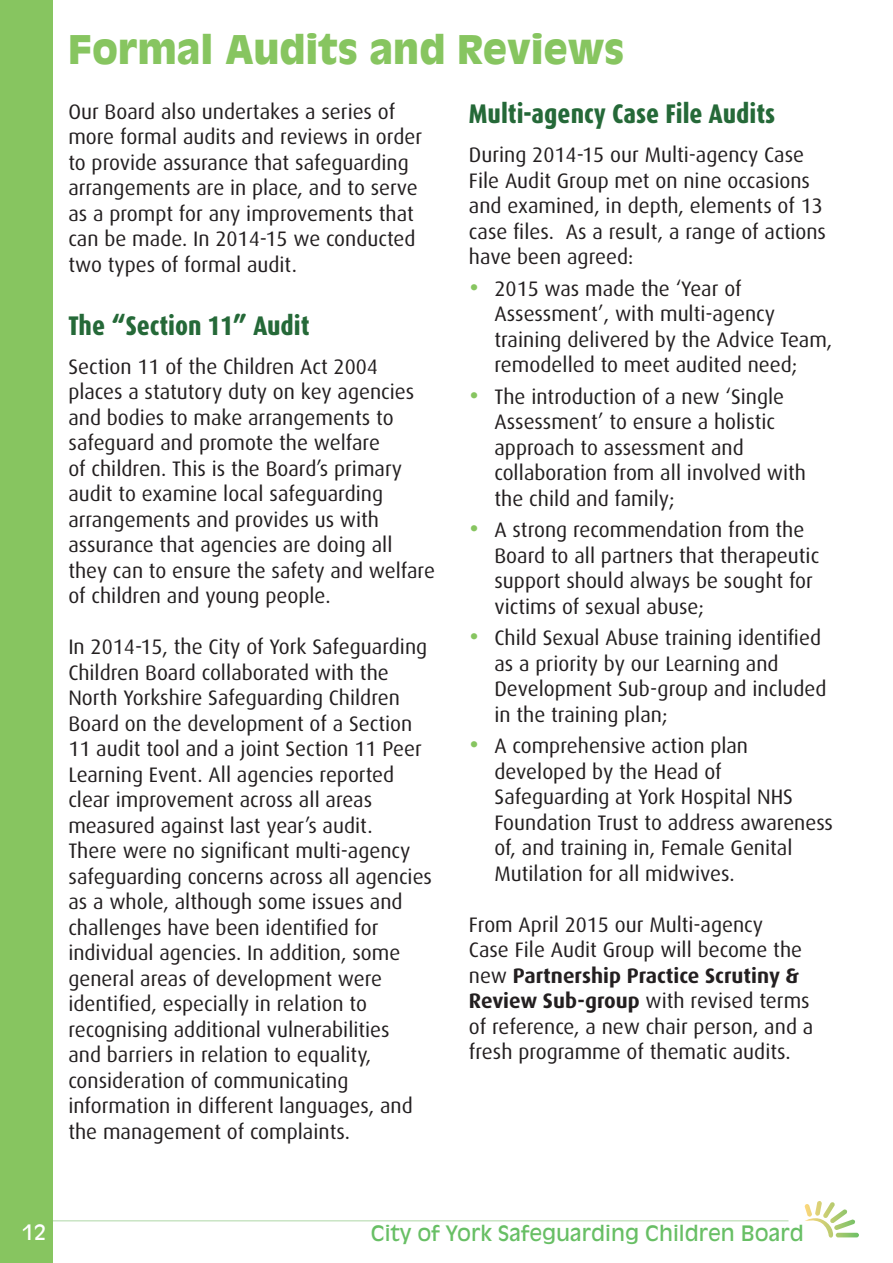
<style>
.page{position:relative;width:893px;height:1263px;background:#fff}
.page>*{position:absolute;margin:0;border:0;box-sizing:border-box;transform-origin:0 0}
.t1{font:900 39px "Antique Olive Std";color:#87c560}
.t2{font:800 27px "Dax Condensed";color:#256938}
.t3{font:21px/25.5px "Dax";color:#231f20}
.t4{font:21px "Antique Olive Std";color:#68bf65}
.t5{font:21px "Antique Olive Std";color:#fff}
.s1{font-size:33px;color:#87c560}
.s2{font-weight:700}
</style>
<div class="page">
<hr style="left:34px;top:1220px;width:754px;height:1px;background:#c9e4c4">
<svg style="left:804px;top:1201px;width:55px;height:36px"></svg>
<div style="left:0;top:0;width:52px;height:1263px;background:#87c560"></div>
<h1 class="t1" style="left:68px;top:27px;width:557px">Formal Audits and Reviews</h1>
<p class="t3" style="left:68px;top:99px;width:355px">Our Board also undertakes a series of more formal audits and reviews in order to provide assurance that safeguarding arrangements are in place, and to serve as a prompt for any improvements that can be made. In 2014-15 we conducted two types of formal audit.</p>
<p class="t2" style="left:68px;top:310px;width:243px">The “Section 11” Audit</p>
<p class="t3" style="left:68px;top:354px;width:368px">Section 11 of the Children Act 2004 places a statutory duty on key agencies and bodies to make arrangements to safeguard and promote the welfare<br>of children. This is the Board’s primary audit to examine local safeguarding arrangements and provides us with assurance that agencies are doing all they can to ensure the safety and welfare of children and young people.</p>
<p class="t3" style="left:68px;top:634px;width:365px">In 2014-15, the City of York Safeguarding Children Board collaborated with the North Yorkshire Safeguarding Children Board on the development of a Section 11 audit tool and a joint Section 11 Peer Learning Event. All agencies reported clear improvement across all areas measured against last year’s audit.<br>There were no significant multi-agency safeguarding concerns across all agencies as a whole, although some issues and challenges have been identified for individual agencies. In addition, some general areas of development were identified, especially in relation to recognising additional vulnerabilities<br>and barriers in relation to equality, consideration of communicating information in different languages, and the management of complaints.</p>
<p class="t2" style="left:469px;top:99px;width:308px">Multi-agency Case File Audits</p>
<p class="t3" style="left:469px;top:143px;width:359px">During 2014-15 our Multi-agency Case File Audit Group met on nine occasions and examined, in depth, elements of 13 case files. As a result, a range of actions have been agreed:</p>
<p class="t3" style="left:494px;top:276px;width:339px;text-indent:-26px"><span class="s1">•</span> 2015 was made the ‘Year of<br>Assessment’, with multi-agency training delivered by the Advice Team, remodelled to meet audited need;</p>
<p class="t3" style="left:494px;top:384px;width:313px;text-indent:-26px"><span class="s1">•</span> The introduction of a new ‘Single<br>Assessment’ to ensure a holistic approach to assessment and collaboration from all involved with the child and family;</p>
<p class="t3" style="left:494px;top:518px;width:326px;text-indent:-26px"><span class="s1">•</span> A strong recommendation from the Board to all partners that therapeutic support should always be sought for victims of sexual abuse;</p>
<p class="t3" style="left:494px;top:626px;width:334px;text-indent:-26px"><span class="s1">•</span> Child Sexual Abuse training identified as a priority by our Learning and<br>Development Sub-group and included in the training plan;</p>
<p class="t3" style="left:494px;top:734px;width:340px;text-indent:-26px"><span class="s1">•</span> A comprehensive action plan developed by the Head of<br>Safeguarding at York Hospital NHS<br>Foundation Trust to address awareness of, and training in, Female Genital<br>Mutilation for all midwives.</p>
<p class="t3" style="left:469px;top:912px;width:346px">From April 2015 our Multi-agency<br>Case File Audit Group will become the new <span class="s2">Partnership Practice Scrutiny &amp; Review Sub-group</span> with revised terms of reference, a new chair person, and a fresh programme of thematic audits.</p>
<p class="t5" style="left:22px;top:1219px;width:25px">12</p>
<p class="t4" style="left:371px;top:1221px;width:434px">City of York Safeguarding Children Board</p>
</div>
